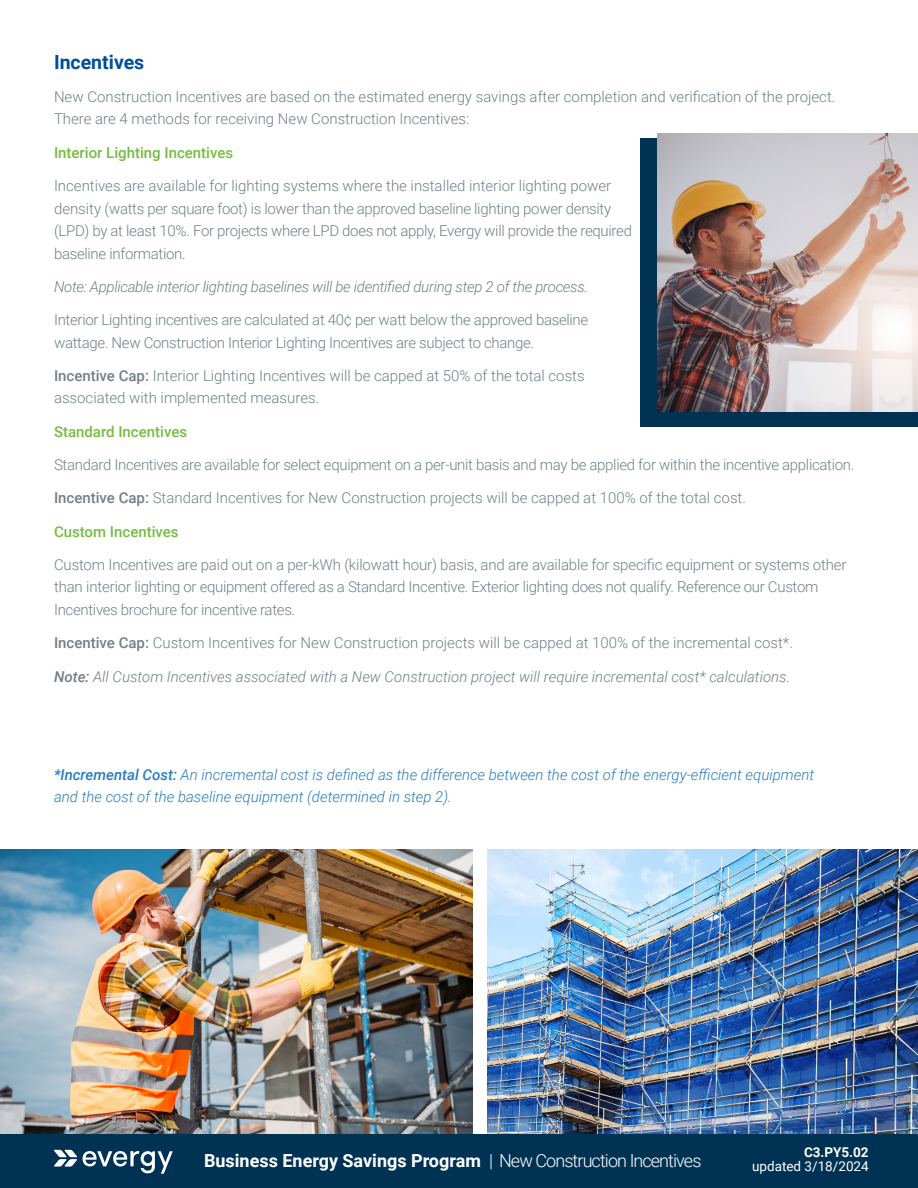
<style>
.page{position:relative;width:918px;height:1188px;background:#fff}
.page>*{position:absolute;margin:0;border:0;box-sizing:border-box;transform-origin:0 0}
.Body_Copy{font:700 19.5px "Roboto";color:#014e99}
.Body_Copy-2{font:700 18px "Roboto";color:#fff}
.Body_Copy-3{font:300 15px/22.5px "Roboto";letter-spacing:-.01em;color:#727f8a}
.Body_Copy-4{font:italic 300 15px/22.5px "Roboto";color:#287cc0}
.Body_Copy-5{font:italic 300 15px "Roboto";color:#727f8a}
.Body_Copy-6{font:italic 300 15px "Roboto";letter-spacing:-.02em;color:#727f8a}
.Body_Copy-7{font:500 15px "Roboto";color:#76bc40}
.Body_Copy-8{font:13.5px "Roboto";color:#fff}
.Body_Copy-9{font:700 13.5px "Roboto";color:#fff}
.s1{font-weight:500}
.s2{font-weight:300}
</style>
<div class="page">
<div style="left:0;top:1134px;width:918px;height:54px;background:#003353"></div>
<svg style="left:54px;top:1150px;width:23px;height:17px"></svg>
<svg style="left:83px;top:1151px;width:90px;height:23px"></svg>
<div style="left:641px;top:138px;width:277px;height:289px;background:#003353"></div>
<img style="left:657px;top:133px;width:261px;height:279px">
<img style="left:0;top:850px;width:472px;height:284px">
<img style="left:488px;top:850px;width:430px;height:284px">
<p class="Body_Copy" style="left:54px;top:48px;width:92px">Incentives</p>
<p class="Body_Copy-3" style="left:54px;top:85px;width:783px">New Construction Incentives are based on the estimated energy savings after completion and verification of the project.<br>There are 4 methods for receiving New Construction Incentives:</p>
<p class="Body_Copy-7" style="left:54px;top:142px;width:181px">Interior Lighting Incentives</p>
<p class="Body_Copy-3" style="left:54px;top:174px;width:580px">Incentives are available for lighting systems where the installed interior lighting power density (watts per square foot) is lower than the approved baseline lighting power density (LPD) by at least 10%. For projects where LPD does not apply, Evergy will provide the required baseline information.</p>
<p class="Body_Copy-6" style="left:54px;top:276px;width:536px">Note: Applicable interior lighting baselines will be identified during step 2 of the process.</p>
<p class="Body_Copy-3" style="left:54px;top:308px;width:536px">Interior Lighting incentives are calculated at 40¢ per watt below the approved baseline wattage. New Construction Interior Lighting Incentives are subject to change.</p>
<p class="Body_Copy-3" style="left:54px;top:364px;width:532px"><span class="s1">Incentive Cap:</span> Interior Lighting Incentives will be capped at 50% of the total costs associated with implemented measures.</p>
<p class="Body_Copy-7" style="left:54px;top:421px;width:135px">Standard Incentives</p>
<p class="Body_Copy-3" style="left:54px;top:453px;width:802px">Standard Incentives are available for select equipment on a per-unit basis and may be applied for within the incentive application.</p>
<p class="Body_Copy-3" style="left:54px;top:486px;width:694px"><span class="s1">Incentive Cap:</span> Standard Incentives for New Construction projects will be capped at 100% of the total cost.</p>
<p class="Body_Copy-7" style="left:54px;top:521px;width:126px">Custom Incentives</p>
<p class="Body_Copy-3" style="left:54px;top:553px;width:794px">Custom Incentives are paid out on a per-kWh (kilowatt hour) basis, and are available for specific equipment or systems other than interior lighting or equipment offered as a Standard Incentive. Exterior lighting does not qualify. Reference our Custom<br>Incentives brochure for incentive rates.</p>
<p class="Body_Copy-3" style="left:54px;top:631px;width:740px"><span class="s1">Incentive Cap:</span> Custom Incentives for New Construction projects will be capped at 100% of the incremental cost*.</p>
<p class="Body_Copy-5" style="left:54px;top:666px;width:738px"><span class="s1">Note:</span> All Custom Incentives associated with a New Construction project will require incremental cost* calculations.</p>
<p class="Body_Copy-4" style="left:54px;top:762px;width:762px"><span class="s1">*Incremental Cost:</span> An incremental cost is defined as the difference between the cost of the energy-efficient equipment and the cost of the baseline equipment (determined in step 2).</p>
<p class="Body_Copy-2" style="left:204px;top:1148px;width:499px">Business Energy Savings Program <span class="s2">| New Construction Incentives</span></p>
<p class="Body_Copy-9" style="left:804px;top:1143px;width:66px">C3.PY5.02</p>
<p class="Body_Copy-8" style="left:752px;top:1157px;width:118px">updated 3/18/2024</p>
</div>
